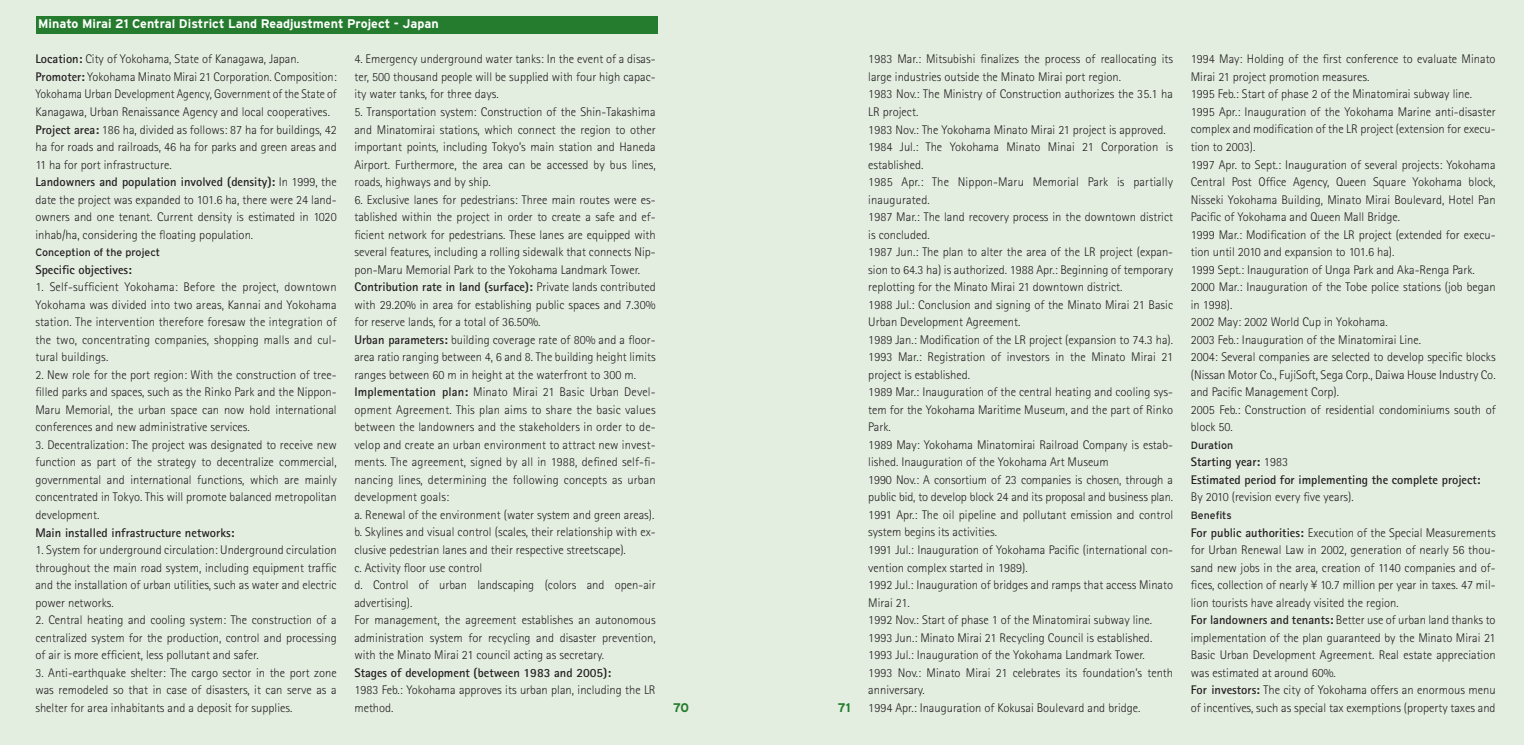
<style>
.page{position:relative;width:1524px;height:745px;background:#fff}
.page>*{position:absolute;margin:0;border:0;box-sizing:border-box;transform-origin:0 0}
.t1{font:300 12.5px/17.5px "Rotis Sans Serif";color:#231f20;text-align:justify}
.t2{font:700 12.5px/17.5px "Rotis Sans Serif";color:#231f20}
.t3{font:700 12.5px "Interstate";color:#fff}
.t4{font:700 12.5px "Interstate";color:#257c2e}
.t5{font:10.62px "Interstate";color:#231f20}
.s1{font-weight:700}
.s2{font-weight:300}
</style>
<div class="page">
<div style="left:0;top:0;width:762px;height:744px;background:#e3ede0"></div>
<div style="left:762px;top:0;width:762px;height:744px;background:#e3ede0"></div>
<div style="left:36px;top:16px;width:621px;height:18px;background:#257c2e"></div>
<p class="t3" style="left:38px;top:19px;width:402px">Minato Mirai 21 Central District Land Readjustment Project - Japan</p>
<p class="t1" style="left:354px;top:52px;width:303px">4. Emergency underground water tanks: In the event of a disas&shy;ter, 500 thousand people will be supplied with four high capac&shy;ity water tanks, for three days.</p>
<p class="t1" style="left:354px;top:104px;width:303px">5. Transportation system: Construction of the Shin-Takashima and Minatomirai stations, which connect the region to other important points, including Tokyo’s main station and Haneda Airport. Furthermore, the area can be accessed by bus lines, roads, highways and by ship.</p>
<p class="t1" style="left:354px;top:192px;width:303px;text-align:left">6. Exclusive lanes for pedestrians: Three main routes were es&shy;tablished within the project in order to create a safe and ef&shy;ficient network for pedestrians. These lanes are equipped with several features, including a rolling sidewalk that connects Nip&shy;pon-Maru Memorial Park to the Yokohama Landmark Tower.<br><span class="s1">Contribution rate in land (surface):</span> Private lands contributed with 29.20% in area for establishing public spaces and 7.30% for reserve lands, for a total of 36.50%.<br><span class="s1">Urban parameters:</span> building coverage rate of 80% and a floor&shy;area ratio ranging between 4, 6 and 8. The building height limits ranges between 60 m in height at the waterfront to 300 m.<br><span class="s1">Implementation plan:</span> Minato Mirai 21 Basic Urban Devel&shy;opment Agreement. This plan aims to share the basic values between the landowners and the stakeholders in order to de&shy;velop and create an urban environment to attract new invest&shy;ments. The agreement, signed by all in 1988, defined self-fi&shy;nancing lines, determining the following concepts as urban development goals:<br>a. Renewal of the environment (water system and green areas). b. Skylines and visual control (scales, their relationship with ex&shy;clusive pedestrian lanes and their respective streetscape).<br>c. Activity floor use control<br>d. Control of urban landscaping (colors and open-air advertising).<br>For management, the agreement establishes an autonomous administration system for recycling and disaster prevention, with the Minato Mirai 21 council acting as secretary.</p>
<p class="t2" style="left:354px;top:664px;width:258px">Stages of development (between 1983 and 2005):</p>
<p class="t1" style="left:354px;top:682px;width:303px">1983 Feb.: Yokohama approves its urban plan, including the LR method.</p>
<p class="t1" style="left:35px;top:52px;width:303px;text-align:left"><span class="s1">Location:</span> City of Yokohama, State of Kanagawa, Japan.<br><span class="s1">Promoter:</span> Yokohama Minato Mirai 21 Corporation. Composition:<br>Yokohama Urban Development Agency, Government of the State of Kanagawa, Urban Renaissance Agency and local cooperatives.<br><span class="s1">Project area:</span> 186 ha, divided as follows: 87 ha for buildings, 42 ha for roads and railroads, 46 ha for parks and green areas and 11 ha for port infrastructure.<br><span class="s1">Landowners and population involved (density):</span> In 1999, the date the project was expanded to 101.6 ha, there were 24 land&shy;owners and one tenant. Current density is estimated in 1020 inhab/ha, considering the floating population.</p>
<p class="t5" style="left:35px;top:248px;width:126px">Conception of the project</p>
<p class="t2" style="left:35px;top:262px;width:98px">Specific objectives:</p>
<p class="t1" style="left:35px;top:279px;width:303px">1. Self-sufficient Yokohama: Before the project, downtown Yokohama was divided into two areas, Kannai and Yokohama station. The intervention therefore foresaw the integration of the two, concentrating companies, shopping malls and cul&shy;tural buildings.</p>
<p class="t1" style="left:35px;top:367px;width:303px">2. New role for the port region: With the construction of tree&shy;filled parks and spaces, such as the Rinko Park and the Nippon-Maru Memorial, the urban space can now hold international conferences and new administrative services.</p>
<p class="t1" style="left:35px;top:437px;width:303px">3. Decentralization: The project was designated to receive new function as part of the strategy to decentralize commercial, governmental and international functions, which are mainly concentrated in Tokyo. This will promote balanced metropolitan development.</p>
<p class="t2" style="left:35px;top:524px;width:201px">Main installed infrastructure networks:</p>
<p class="t1" style="left:35px;top:542px;width:303px">1. System for underground circulation: Underground circulation throughout the main road system, including equipment traffic and the installation of urban utilities, such as water and electric power networks.</p>
<p class="t1" style="left:35px;top:612px;width:303px">2. Central heating and cooling system: The construction of a centralized system for the production, control and processing of air is more efficient, less pollutant and safer.</p>
<p class="t1" style="left:35px;top:664px;width:303px">3. Anti-earthquake shelter: The cargo sector in the port zone was remodeled so that in case of disasters, it can serve as a shelter for area inhabitants and a deposit for supplies.</p>
<p class="t4" style="left:673px;top:702px;width:17px">70</p>
<p class="t4" style="left:838px;top:702px;width:14px">71</p>
<p class="t1" style="left:868px;top:52px;width:306px;text-align:left">1983 Mar.: Mitsubishi finalizes the process of reallocating its large industries outside the Minato Mirai port region.<br>1983 Nov.: The Ministry of Construction authorizes the 35.1 ha LR project.<br>1983 Nov.: The Yokohama Minato Mirai 21 project is approved.<br>1984 Jul.: The Yokohama Minato Minai 21 Corporation is established.<br>1985 Apr.: The Nippon-Maru Memorial Park is partially inaugurated.<br>1987 Mar.: The land recovery process in the downtown district is concluded.<br>1987 Jun.: The plan to alter the area of the LR project (expan&shy;sion to 64.3 ha) is authorized. 1988 Apr.: Beginning of temporary replotting for the Minato Mirai 21 downtown district.<br>1988 Jul.: Conclusion and signing of the Minato Mirai 21 Basic Urban Development Agreement.<br>1989 Jan.: Modification of the LR project (expansion to 74.3 ha).<br>1993 Mar.: Registration of investors in the Minato Mirai 21 project is established.<br>1989 Mar.: Inauguration of the central heating and cooling sys&shy;tem for the Yokohama Maritime Museum, and the part of Rinko Park.<br>1989 May: Yokohama Minatomirai Railroad Company is estab&shy;lished. Inauguration of the Yokohama Art Museum<br>1990 Nov.: A consortium of 23 companies is chosen, through a public bid, to develop block 24 and its proposal and business plan.<br>1991 Apr.: The oil pipeline and pollutant emission and control system begins its activities.<br>1991 Jul.: Inauguration of Yokohama Pacific (international con&shy;vention complex started in 1989).<br>1992 Jul.: Inauguration of bridges and ramps that access Minato Mirai 21.<br>1992 Nov.: Start of phase 1 of the Minatomirai subway line.<br>1993 Jun.: Minato Mirai 21 Recycling Council is established.<br>1993 Jul.: Inauguration of the Yokohama Landmark Tower.<br>1993 Nov.: Minato Mirai 21 celebrates its foundation’s tenth anniversary.<br>1994 Apr.: Inauguration of Kokusai Boulevard and bridge.</p>
<p class="t1" style="left:1191px;top:52px;width:306px;text-align:left">1994 May: Holding of the first conference to evaluate Minato Mirai 21 project promotion measures.<br>1995 Feb.: Start of phase 2 of the Minatomirai subway line.<br>1995 Apr.: Inauguration of the Yokohama Marine anti-disaster complex and modification of the LR project (extension for execu&shy;tion to 2003).<br>1997 Apr. to Sept.: Inauguration of several projects: Yokohama Central Post Office Agency, Queen Square Yokohama block, Nisseki Yokohama Building, Minato Mirai Boulevard, Hotel Pan Pacific of Yokohama and Queen Mall Bridge.<br>1999 Mar.: Modification of the LR project (extended for execu&shy;tion until 2010 and expansion to 101.6 ha).<br>1999 Sept.: Inauguration of Unga Park and Aka-Renga Park.<br>2000 Mar.: Inauguration of the Tobe police stations (job began in 1998).<br>2002 May: 2002 World Cup in Yokohama.<br>2003 Feb.: Inauguration of the Minatomirai Line.<br>2004: Several companies are selected to develop specific blocks (Nissan Motor Co., FujiSoft, Sega Corp., Daiwa House Industry Co. and Pacific Management Corp).<br>2005 Feb.: Construction of residential condominiums south of block 50.</p>
<p class="t5" style="left:1191px;top:441px;width:44px">Duration</p>
<p class="t2" style="left:1191px;top:454px;width:291px">Starting year: <span class="s2">1983<br></span>Estimated period for implementing the complete project:</p>
<p class="t1" style="left:1191px;top:489px;width:164px">By 2010 (revision every five years).</p>
<p class="t5" style="left:1191px;top:511px;width:42px">Benefits</p>
<p class="t1" style="left:1191px;top:524px;width:306px;text-align:left"><span class="s1">For public authorities:</span> Execution of the Special Measurements for Urban Renewal Law in 2002, generation of nearly 56 thou&shy;sand new jobs in the area, creation of 1140 companies and of&shy;fices, collection of nearly ¥ 10.7 million per year in taxes. 47 mil&shy;lion tourists have already visited the region.<br><span class="s1">For landowners and tenants:</span> Better use of urban land thanks to implementation of the plan guaranteed by the Minato Mirai 21<br>Basic Urban Development Agreement. Real estate appreciation was estimated at around 60%.<br><span class="s1">For investors:</span> The city of Yokohama offers an enormous menu of incentives, such as special tax exemptions (property taxes and</p>
</div>
